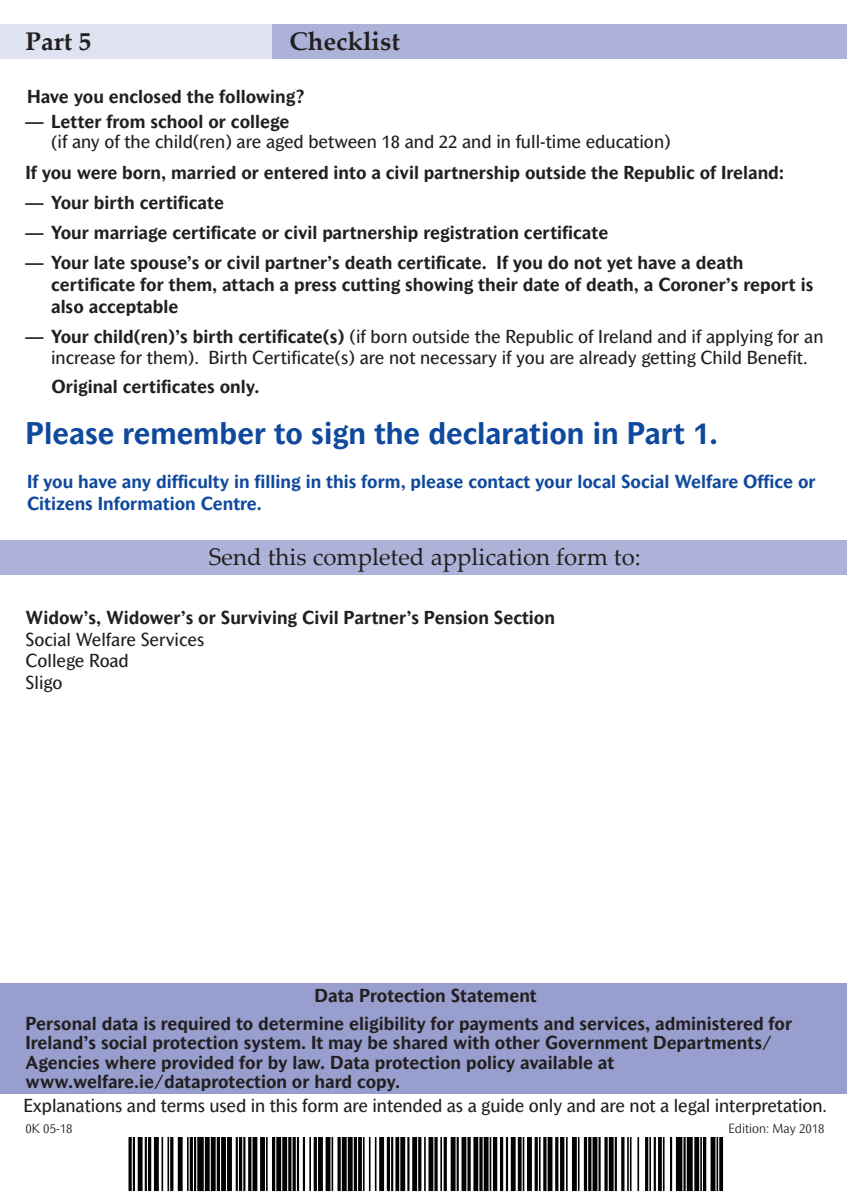
<style>
.page{position:relative;width:847px;height:1195px;background:#fff}
.page>*{position:absolute;margin:0;border:0;box-sizing:border-box;transform-origin:0 0}
.t1{font:700 30px "Mahsuri Sans";color:#0f499d}
.t2{font:700 25.5px "Palatino Linotype";color:#231f20}
.t3{font:24px "Palatino Linotype";color:#231f20}
.t4{font:700 18px/21.6px "Mahsuri Sans";color:#231f20}
.t5{font:18px/21.6px "Mahsuri Sans";color:#231f20;text-align:center}
.t6{font:700 18px/21.6px "Mahsuri Sans";color:#0f499d}
.t7{font:300 12.75px "Mahsuri Sans";color:#231f20}
.s1{font-weight:700}
</style>
<div class="page">
<div style="left:0;top:25px;width:272px;height:34px;background:#dfe2f1"></div>
<div style="left:272px;top:25px;width:574px;height:34px;background:#adb3d8"></div>
<div style="left:0;top:540px;width:846px;height:35px;background:#adb3d8"></div>
<img style="left:128px;top:1137px;width:595px;height:55px">
<div style="left:0;top:983px;width:846px;height:110px;background:#989fce"></div>
<h2 class="t2" style="left:26px;top:32px;width:67px">Part 5</h2>
<h2 class="t2" style="left:289px;top:32px;width:112px">Checklist</h2>
<p class="t4" style="left:27px;top:87px;width:279px">Have you enclosed the following?</p>
<p class="t4" style="left:26px;top:112px;width:265px">— Letter from school or college</p>
<p class="t5" style="left:51px;top:132px;width:621px">(if any of the child(ren) are aged between 18 and 22 and in full-time education)</p>
<p class="t4" style="left:26px;top:163px;width:760px">If you were born, married or entered into a civil partnership outside the Republic of Ireland:</p>
<p class="t4" style="left:26px;top:193px;width:200px">— Your birth certificate</p>
<p class="t4" style="left:26px;top:223px;width:584px">— Your marriage certificate or civil partnership registration certificate</p>
<p class="t4" style="left:51px;top:253px;width:763px;text-indent:-26px">— Your late spouse’s or civil partner’s death certificate. If you do not yet have a death certificate for them, attach a press cutting showing their date of death, a Coroner’s report is also acceptable</p>
<p class="t5" style="left:26px;top:327px;width:799px"><span class="s1">— Your child(ren)’s birth certificate(s)</span> (if born outside the Republic of Ireland and if applying for an increase for them). Birth Certificate(s) are not necessary if you are already getting Child Benefit.</p>
<p class="t4" style="left:51px;top:377px;width:209px">Original certificates only.</p>
<h1 class="t1" style="left:26px;top:423px;width:693px">Please remember to sign the declaration in Part 1.</h1>
<p class="t6" style="left:27px;top:472px;width:789px">If you have any difficulty in filling in this form, please contact your local Social Welfare Office or<br>Citizens Information Centre.</p>
<h3 class="t3" style="left:209px;top:548px;width:433px">Send this completed application form to:</h3>
<p class="t4" style="left:26px;top:608px;width:531px">Widow’s, Widower’s or Surviving Civil Partner’s Pension Section</p>
<p class="t5" style="left:26px;top:630px;width:180px;text-align:left">Social Welfare Services<br>College Road<br>Sligo</p>
<p class="t4" style="left:26px;top:982px;width:767px;line-height:28px;text-indent:289px">Data Protection Statement<br>Personal data is required to determine eligibility for payments and services, administered for</p>
<p class="t4" style="left:26px;top:1034px;width:747px;line-height:19.5px">Ireland’s social protection system. It may be shared with other Government Departments/<br>Agencies where provided for by law. Data protection policy available at www.welfare.ie/dataprotection or hard copy.</p>
<p class="t7" style="left:26px;top:1123px;width:48px">0K 05-18</p>
<p class="t7" style="left:728px;top:1123px;width:98px">Edition: May 2018</p>
<p class="t5" style="left:23px;top:1096px;width:804px">Explanations and terms used in this form are intended as a guide only and are not a legal interpretation.</p>
</div>
